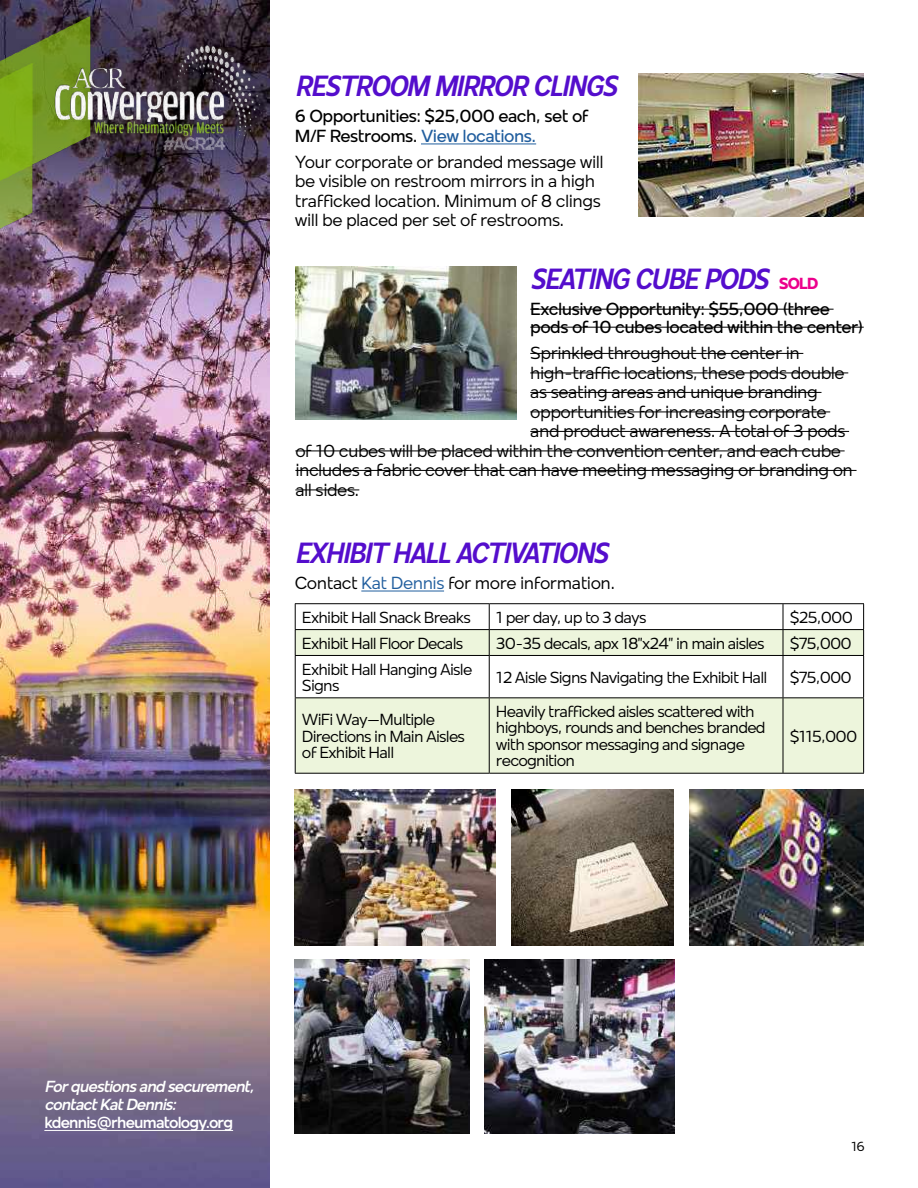
<style>
.page{position:relative;width:918px;height:1188px;background:#fff}
.page>*{position:absolute;margin:0;border:0;box-sizing:border-box;transform-origin:0 0}
.t1{font:italic 600 condensed 30px "Mollen";letter-spacing:-.05em;color:#540dcc}
.t2{font:18px/19.5px "Mollen";letter-spacing:-.03em;color:#000}
.t3{font:500 18px/19.5px "Mollen";letter-spacing:-.03em;color:#000}
.t4{font:16.5px/16.5px "Mollen";letter-spacing:-.05em;color:#000}
.t5{font:italic 600 16.5px/18px "Mollen";letter-spacing:-.05em;color:#fff}
.t6{font:600 16.5px "Mollen";letter-spacing:-.05em;color:#fff}
.t7{font:13.5px "Mollen";color:#000}
.s1{color:#215e9e}
.s2{font-weight:800;font-style:normal;font-stretch:normal;font-size:16.5px;color:#ec008c}
</style>
<div class="page">
<img style="left:0;top:0;width:270px;height:1188px">
<img style="left:0;top:9px;width:94px;height:260px">
<img style="left:49px;top:44px;width:221px;height:109px">
<hr style="left:44px;top:1130px;width:189px;height:1px;background:#fff">
<hr style="left:421px;top:143px;width:115px;height:1px;background:#215e9e">
<img style="left:638px;top:73px;width:226px;height:143px">
<img style="left:295px;top:266px;width:222px;height:154px">
<hr style="left:530px;top:309px;width:304px;height:1px;background:#000">
<hr style="left:530px;top:327px;width:334px;height:1px;background:#000">
<hr style="left:530px;top:353px;width:273px;height:1px;background:#000">
<hr style="left:530px;top:372px;width:318px;height:1px;background:#000">
<hr style="left:530px;top:392px;width:292px;height:1px;background:#000">
<hr style="left:530px;top:411px;width:300px;height:1px;background:#000">
<hr style="left:530px;top:431px;width:319px;height:1px;background:#000">
<hr style="left:295px;top:450px;width:550px;height:1px;background:#000">
<hr style="left:295px;top:470px;width:562px;height:1px;background:#000">
<hr style="left:295px;top:489px;width:64px;height:1px;background:#000">
<hr style="left:361px;top:591px;width:83px;height:1px;background:#215e9e">
<svg style="left:296px;top:630px;width:567px;height:143px;fill:#edf5dc"></svg>
<hr style="left:295px;top:603px;width:194px;height:1px;background:#000">
<hr style="left:489px;top:603px;width:294px;height:1px;background:#000">
<hr style="left:783px;top:603px;width:81px;height:1px;background:#000">
<hr style="left:295px;top:629px;width:194px;height:1px;background:#000">
<svg style="left:295px;top:604px;width:1px;height:51px"></svg>
<hr style="left:489px;top:629px;width:294px;height:1px;background:#000">
<svg style="left:489px;top:604px;width:1px;height:51px"></svg>
<hr style="left:783px;top:629px;width:81px;height:1px;background:#000">
<svg style="left:783px;top:604px;width:1px;height:51px"></svg>
<svg style="left:863px;top:604px;width:1px;height:51px"></svg>
<hr style="left:295px;top:655px;width:194px;height:1px;background:#000">
<hr style="left:295px;top:656px;width:1px;height:41px;background:#000">
<hr style="left:489px;top:655px;width:294px;height:1px;background:#000">
<hr style="left:489px;top:656px;width:1px;height:41px;background:#000">
<hr style="left:783px;top:655px;width:81px;height:1px;background:#000">
<hr style="left:783px;top:656px;width:1px;height:41px;background:#000">
<hr style="left:863px;top:656px;width:1px;height:41px;background:#000">
<hr style="left:295px;top:697px;width:194px;height:1px;background:#000">
<hr style="left:295px;top:698px;width:1px;height:75px;background:#000">
<hr style="left:489px;top:697px;width:294px;height:1px;background:#000">
<hr style="left:489px;top:698px;width:1px;height:75px;background:#000">
<hr style="left:783px;top:697px;width:81px;height:1px;background:#000">
<hr style="left:783px;top:698px;width:1px;height:75px;background:#000">
<hr style="left:863px;top:698px;width:1px;height:75px;background:#000">
<hr style="left:295px;top:773px;width:194px;height:1px;background:#000">
<hr style="left:489px;top:773px;width:294px;height:1px;background:#000">
<hr style="left:783px;top:773px;width:81px;height:1px;background:#000">
<img style="left:295px;top:789px;width:201px;height:157px">
<img style="left:512px;top:789px;width:162px;height:157px">
<img style="left:689px;top:789px;width:175px;height:157px">
<img style="left:295px;top:960px;width:174px;height:174px">
<img style="left:485px;top:960px;width:190px;height:174px">
<h1 class="t1" style="left:295px;top:69px;width:324px">RESTROOM MIRROR CLINGS</h1>
<p class="t3" style="left:295px;top:106px;width:295px">6 Opportunities: $25,000 each, set of<br>M/F Restrooms. <span class="s1">View locations.</span></p>
<p class="t2" style="left:295px;top:152px;width:311px">Your corporate or branded message will be visible on restroom mirrors in a high trafficked location. Minimum of 8 clings will be placed per set of restrooms.</p>
<h1 class="t1" style="left:530px;top:262px;width:290px">SEATING CUBE PODS <span class="s2">SOLD</span></h1>
<p class="t3" style="left:530px;top:300px;width:335px;line-height:18px">Exclusive Opportunity: $55,000 (three pods of 10 cubes located within the center)</p>
<p class="t2" style="left:530px;top:343px;width:271px">Sprinkled throughout the center in</p>
<p class="t2" style="left:530px;top:363px;width:316px">high-traffic locations, these pods double</p>
<p class="t2" style="left:530px;top:382px;width:289px">as seating areas and unique branding</p>
<p class="t2" style="left:530px;top:402px;width:298px">opportunities for increasing corporate</p>
<p class="t2" style="left:530px;top:421px;width:317px">and product awareness. A total of 3 pods</p>
<p class="t2" style="left:295px;top:441px;width:547px">of 10 cubes will be placed within the convention center, and each cube</p>
<p class="t2" style="left:295px;top:460px;width:559px">includes a fabric cover that can have meeting messaging or branding on</p>
<p class="t2" style="left:295px;top:480px;width:65px">all sides.</p>
<h1 class="t1" style="left:295px;top:535px;width:315px">EXHIBIT HALL ACTIVATIONS</h1>
<p class="t2" style="left:295px;top:573px;width:322px">Contact <span class="s1">Kat Dennis</span> for more information.</p>
<p class="t4" style="left:302px;top:609px;width:171px">Exhibit Hall Snack Breaks</p>
<p class="t4" style="left:496px;top:609px;width:152px">1 per day, up to 3 days</p>
<p class="t4" style="left:790px;top:609px;width:65px">$25,000</p>
<p class="t4" style="left:302px;top:635px;width:163px">Exhibit Hall Floor Decals</p>
<p class="t4" style="left:496px;top:635px;width:270px">30-35 decals, apx 18”x24” in main aisles</p>
<p class="t4" style="left:790px;top:635px;width:64px">$75,000</p>
<p class="t4" style="left:302px;top:661px;width:172px">Exhibit Hall Hanging Aisle<br>Signs</p>
<p class="t4" style="left:496px;top:669px;width:273px">12 Aisle Signs Navigating the Exhibit Hall</p>
<p class="t4" style="left:790px;top:669px;width:64px">$75,000</p>
<p class="t4" style="left:302px;top:711px;width:165px">WiFi Way–Multiple<br>Directions in Main Aisles of Exhibit Hall</p>
<p class="t4" style="left:496px;top:703px;width:271px">Heavily trafficked aisles scattered with highboys, rounds and benches branded with sponsor messaging and signage recognition</p>
<p class="t4" style="left:790px;top:728px;width:69px">$115,000</p>
<p class="t5" style="left:44px;top:1078px;width:211px">For questions and securement, contact Kat Dennis:</p>
<p class="t6" style="left:44px;top:1113px;width:190px">kdennis@rheumatology.org</p>
<p class="t7" style="left:851px;top:1138px;width:15px">16</p>
</div>
